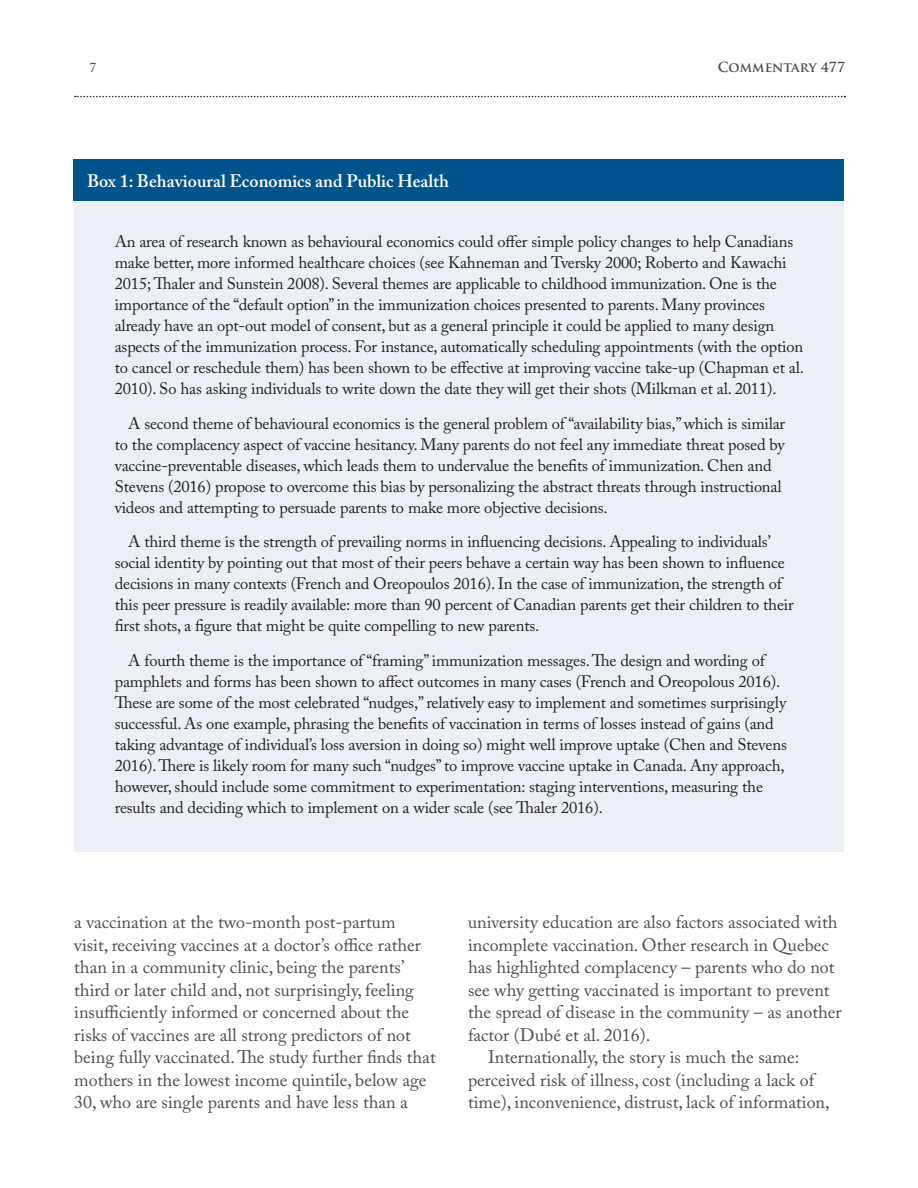
<style>
.page{position:relative;width:918px;height:1188px;background:#fff}
.page>*{position:absolute;margin:0;border:0;box-sizing:border-box;transform-origin:0 0}
.Body_Copy{font:18px/22.5px "Adobe Caslon Pro";color:#4b4c4d}
.Table_Header{font:600 18px "Adobe Caslon Pro";color:#fff}
.box_body{font:16.5px/21px "Adobe Caslon Pro";letter-spacing:-.01em;color:#231f20}
.t1{font:700 13.5px "Trajan Pro";color:#4b4c4d}
.t2{font:13.5px "Adobe Caslon Pro";color:#4b4c4d}
</style>
<div class="page">
<svg style="left:75px;top:96px;width:770px;height:1px"></svg>
<div style="left:74px;top:201px;width:770px;height:651px;background:#ecf0f6"></div>
<div style="left:74px;top:159px;width:770px;height:42px;background:#01548b"></div>
<p class="t2" style="left:90px;top:59px;width:8px">7</p>
<p class="t1" style="left:718px;top:59px;width:129px">COMMENTARY 477</p>
<p class="Table_Header" style="left:87px;top:170px;width:364px">Box 1: Behavioural Economics and Public Health</p>
<p class="box_body" style="left:115px;top:231px;width:691px">An area of research known as behavioural economics could offer simple policy changes to help Canadians make better, more informed healthcare choices (see Kahneman and Tversky 2000; Roberto and Kawachi 2015; Thaler and Sunstein 2008). Several themes are applicable to childhood immunization. One is the importance of the “default option” in the immunization choices presented to parents. Many provinces already have an opt-out model of consent, but as a general principle it could be applied to many design aspects of the immunization process. For instance, automatically scheduling appointments (with the option to cancel or reschedule them) has been shown to be effective at improving vaccine take-up (Chapman et al.<br>2010). So has asking individuals to write down the date they will get their shots (Milkman et al. 2011).</p>
<p class="box_body" style="left:115px;top:413px;width:672px;text-indent:13px">A second theme of behavioural economics is the general problem of “availability bias,” which is similar to the complacency aspect of vaccine hesitancy. Many parents do not feel any immediate threat posed by vaccine-preventable diseases, which leads them to undervalue the benefits of immunization. Chen and Stevens (2016) propose to overcome this bias by personalizing the abstract threats through instructional videos and attempting to persuade parents to make more objective decisions.</p>
<p class="box_body" style="left:115px;top:531px;width:680px;text-indent:13px">A third theme is the strength of prevailing norms in influencing decisions. Appealing to individuals’ social identity by pointing out that most of their peers behave a certain way has been shown to influence decisions in many contexts (French and Oreopoulos 2016). In the case of immunization, the strength of this peer pressure is readily available: more than 90 percent of Canadian parents get their children to their first shots, a figure that might be quite compelling to new parents.</p>
<p class="box_body" style="left:115px;top:650px;width:674px;text-indent:13px">A fourth theme is the importance of “framing” immunization messages. The design and wording of pamphlets and forms has been shown to affect outcomes in many cases (French and Oreopolous 2016).<br>These are some of the most celebrated “nudges,” relatively easy to implement and sometimes surprisingly successful. As one example, phrasing the benefits of vaccination in terms of losses instead of gains (and taking advantage of individual’s loss aversion in doing so) might well improve uptake (Chen and Stevens 2016). There is likely room for many such “nudges” to improve vaccine uptake in Canada. Any approach, however, should include some commitment to experimentation: staging interventions, measuring the results and deciding which to implement on a wider scale (see Thaler 2016).</p>
<p class="Body_Copy" style="left:74px;top:911px;width:363px">a vaccination at the two-month post-partum<br>visit, receiving vaccines at a doctor’s office rather than in a community clinic, being the parents’ third or later child and, not surprisingly, feeling insufficiently informed or concerned about the risks of vaccines are all strong predictors of not being fully vaccinated. The study further finds that mothers in the lowest income quintile, below age 30, who are single parents and have less than a</p>
<p class="Body_Copy" style="left:468px;top:911px;width:375px">university education are also factors associated with incomplete vaccination. Other research in Quebec has highlighted complacency – parents who do not see why getting vaccinated is important to prevent the spread of disease in the community – as another factor (Dubé et al. 2016).</p>
<p class="Body_Copy" style="left:468px;top:1046px;width:363px;text-indent:20px">Internationally, the story is much the same: perceived risk of illness, cost (including a lack of time), inconvenience, distrust, lack of information,</p>
</div>
